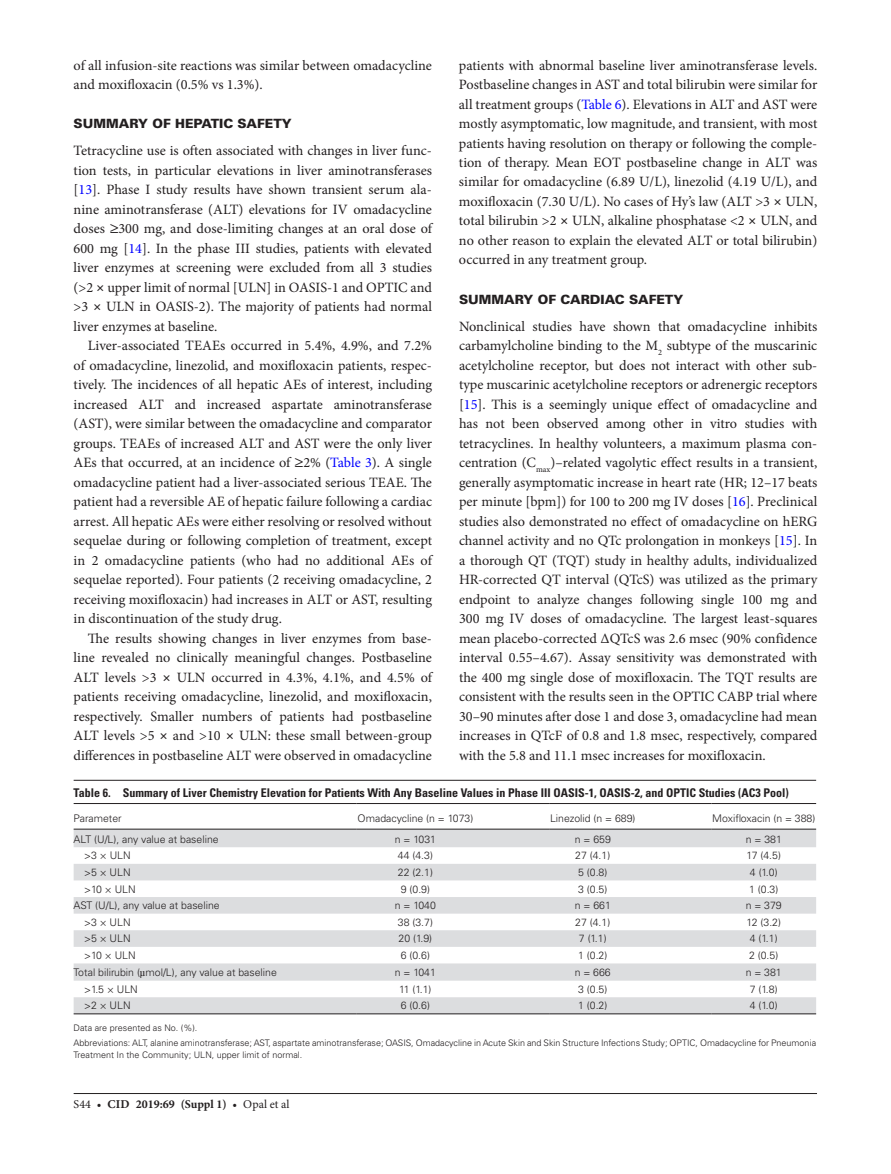
<style>
.page{position:relative;width:891px;height:1174px;background:#fff}
.page>*{position:absolute;margin:0;border:0;box-sizing:border-box;transform-origin:0 0}
.t1{font:14.25px/19.5px "Minion Pro";color:#231f20;text-align:justify}
.t2{font:900 12.75px "Univers LT Std";color:#231f20}
.t3{font:700 condensed 12px "Univers LT Std";color:#231f20}
.t4{font:700 12px "Minion Pro";color:#231f20}
.t5{font:300 10.5px "Univers LT Std";color:#231f20}
.t6{font:300 9px/15px "Univers LT Std";color:#231f20}
.s1{color:#00f}
.s2{font-family:"Gandhari Unicode"}
.s3{font-family:"Gandhari Unicode";font-weight:400}
.s4{font-weight:400}
</style>
<div class="page">
<hr style="left:74px;top:1093px;width:743px;height:1px;background:#231f20">
<hr style="left:74px;top:780px;width:742px;height:1px;background:#231f20">
<svg style="left:74px;top:830px;width:742px;height:183px;fill:#dcdddf"></svg>
<hr style="left:74px;top:803px;width:283px;height:1px;background:#231f20">
<hr style="left:74px;top:829px;width:283px;height:1px;background:#231f20">
<hr style="left:357px;top:803px;width:192px;height:1px;background:#231f20">
<hr style="left:357px;top:829px;width:192px;height:1px;background:#231f20">
<hr style="left:549px;top:803px;width:162px;height:1px;background:#231f20">
<hr style="left:549px;top:829px;width:162px;height:1px;background:#231f20">
<hr style="left:711px;top:803px;width:105px;height:1px;background:#231f20">
<hr style="left:711px;top:829px;width:105px;height:1px;background:#231f20">
<hr style="left:74px;top:1013px;width:283px;height:1px;background:#231f20">
<hr style="left:357px;top:1013px;width:192px;height:1px;background:#231f20">
<hr style="left:549px;top:1013px;width:162px;height:1px;background:#231f20">
<hr style="left:711px;top:1013px;width:105px;height:1px;background:#231f20">
<p class="t1" style="left:459px;top:55px;width:360px">patients with abnormal baseline liver aminotransferase levels.<br>Postbaseline changes in AST and total bilirubin were similar for all treatment groups (<span class="s1">Table 6</span>). Elevations in ALT and AST were mostly asymptomatic, low magnitude, and transient, with most patients having resolution on therapy or following the comple&shy;tion of therapy. Mean EOT postbaseline change in ALT was similar for omadacycline (6.89 U/L), linezolid (4.19 U/L), and moxifloxacin (7.30 U/L). No cases of Hy’s law (ALT &gt;3 <span class="s2">×</span> ULN, total bilirubin &gt;2 <span class="s2">×</span> ULN, alkaline phosphatase &lt;2 <span class="s2">×</span> ULN, and no other reason to explain the elevated ALT or total bilirubin) occurred in any treatment group.</p>
<p class="t2" style="left:459px;top:291px;width:226px">SUMMARY OF CARDIAC SAFETY</p>
<p class="t1" style="left:459px;top:316px;width:360px">Nonclinical studies have shown that omadacycline inhibits carbamylcholine binding to the M<sub>2</sub> subtype of the muscarinic acetylcholine receptor, but does not interact with other sub&shy;type muscarinic acetylcholine receptors or adrenergic receptors [<span class="s1">15</span>]. This is a seemingly unique effect of omadacycline and has not been observed among other in vitro studies with tetracyclines. In healthy volunteers, a maximum plasma con&shy;centration (C<sub>max</sub>)–related vagolytic effect results in a transient, generally asymptomatic increase in heart rate (HR; 12–17 beats per minute [bpm]) for 100 to 200 mg IV doses [<span class="s1">16</span>]. Preclinical studies also demonstrated no effect of omadacycline on hERG channel activity and no QTc prolongation in monkeys [<span class="s1">15</span>]. In a thorough QT (TQT) study in healthy adults, individualized HR-corrected QT interval (QTcS) was utilized as the primary endpoint to analyze changes following single 100 mg and 300 mg IV doses of omadacycline. The largest least-squares mean placebo-corrected ΔQTcS was 2.6 msec (90% confidence interval 0.55–4.67). Assay sensitivity was demonstrated with the 400 mg single dose of moxifloxacin. The TQT results are consistent with the results seen in the OPTIC CABP trial where 30–90 minutes after dose 1 and dose 3, omadacycline had mean increases in QTcF of 0.8 and 1.8 msec, respectively, compared with the 5.8 and 11.1 msec increases for moxifloxacin.</p>
<p class="t3" style="left:74px;top:786px;width:717px">Table 6. Summary of Liver Chemistry Elevation for Patients With Any Baseline Values in Phase III OASIS-1, OASIS-2, and OPTIC Studies (AC3 Pool)</p>
<p class="t5" style="left:74px;top:812px;width:50px">Parameter</p>
<p class="t5" style="left:358px;top:812px;width:117px">Omadacycline (n = 1073)</p>
<p class="t5" style="left:550px;top:812px;width:87px">Linezolid (n = 689)</p>
<p class="t5" style="left:712px;top:812px;width:105px">Moxifloxacin (n = 388)</p>
<p class="t5" style="left:74px;top:833px;width:147px">ALT (U/L), any value at baseline</p>
<p class="t5" style="left:395px;top:833px;width:43px">n = 1031</p>
<p class="t5" style="left:575px;top:833px;width:38px">n = 659</p>
<p class="t5" style="left:746px;top:833px;width:38px">n = 381</p>
<p class="t5" style="left:84px;top:849px;width:48px">&gt;3 × ULN</p>
<p class="t5" style="left:398px;top:849px;width:37px">44 (4.3)</p>
<p class="t5" style="left:575px;top:849px;width:37px">27 (4.1)</p>
<p class="t5" style="left:747px;top:849px;width:36px">17 (4.5)</p>
<p class="t5" style="left:84px;top:866px;width:48px">&gt;5 × ULN</p>
<p class="t5" style="left:398px;top:866px;width:37px">22 (2.1)</p>
<p class="t5" style="left:578px;top:866px;width:31px">5 (0.8)</p>
<p class="t5" style="left:750px;top:866px;width:29px">4 (1.0)</p>
<p class="t5" style="left:84px;top:882px;width:53px">&gt;10 × ULN</p>
<p class="t5" style="left:401px;top:882px;width:31px">9 (0.9)</p>
<p class="t5" style="left:578px;top:882px;width:31px">3 (0.5)</p>
<p class="t5" style="left:749px;top:882px;width:31px">1 (0.3)</p>
<p class="t5" style="left:74px;top:899px;width:148px">AST (U/L), any value at baseline</p>
<p class="t5" style="left:395px;top:899px;width:43px">n = 1040</p>
<p class="t5" style="left:575px;top:899px;width:38px">n = 661</p>
<p class="t5" style="left:746px;top:899px;width:38px">n = 379</p>
<p class="t5" style="left:84px;top:916px;width:48px">&gt;3 × ULN</p>
<p class="t5" style="left:398px;top:916px;width:37px">38 (3.7)</p>
<p class="t5" style="left:575px;top:916px;width:37px">27 (4.1)</p>
<p class="t5" style="left:747px;top:916px;width:36px">12 (3.2)</p>
<p class="t5" style="left:84px;top:932px;width:48px">&gt;5 × ULN</p>
<p class="t5" style="left:399px;top:932px;width:35px">20 (1.9)</p>
<p class="t5" style="left:579px;top:932px;width:29px">7 (1.1)</p>
<p class="t5" style="left:750px;top:932px;width:29px">4 (1.1)</p>
<p class="t5" style="left:84px;top:949px;width:53px">&gt;10 × ULN</p>
<p class="t5" style="left:401px;top:949px;width:31px">6 (0.6)</p>
<p class="t5" style="left:578px;top:949px;width:31px">1 (0.2)</p>
<p class="t5" style="left:749px;top:949px;width:31px">2 (0.5)</p>
<p class="t5" style="left:74px;top:966px;width:205px">Total bilirubin (<span class="s3">µ</span>mol/L), any value at baseline</p>
<p class="t5" style="left:395px;top:965px;width:43px">n = 1041</p>
<p class="t5" style="left:575px;top:965px;width:38px">n = 666</p>
<p class="t5" style="left:746px;top:965px;width:38px">n = 381</p>
<p class="t5" style="left:84px;top:983px;width:55px">&gt;1.5 × ULN</p>
<p class="t5" style="left:399px;top:983px;width:34px">11 (1.1)</p>
<p class="t5" style="left:578px;top:983px;width:31px">3 (0.5)</p>
<p class="t5" style="left:750px;top:983px;width:29px">7 (1.8)</p>
<p class="t5" style="left:84px;top:999px;width:48px">&gt;2 × ULN</p>
<p class="t5" style="left:401px;top:999px;width:31px">6 (0.6)</p>
<p class="t5" style="left:578px;top:999px;width:31px">1 (0.2)</p>
<p class="t5" style="left:750px;top:999px;width:29px">4 (1.0)</p>
<p class="t6" style="left:74px;top:1020px;width:744px">Data are presented as No. (%).<br>Abbreviations: ALT, alanine aminotransferase; AST, aspartate aminotransferase; OASIS, Omadacycline in Acute Skin and Skin Structure Infections Study; OPTIC, Omadacycline for Pneumonia</p>
<p class="t6" style="left:74px;top:1047px;width:230px">Treatment In the Community; ULN, upper limit of normal.</p>
<p class="t1" style="left:74px;top:55px;width:360px">of all infusion-site reactions was similar between omadacycline and moxifloxacin (0.5% vs 1.3%).</p>
<p class="t2" style="left:74px;top:116px;width:220px">SUMMARY OF HEPATIC SAFETY</p>
<p class="t1" style="left:74px;top:141px;width:360px">Tetracycline use is often associated with changes in liver func&shy;tion tests, in particular elevations in liver aminotransferases [<span class="s1">13</span>]. Phase I study results have shown transient serum ala&shy;nine aminotransferase (ALT) elevations for IV omadacycline doses <span class="s2">≥</span>300 mg, and dose-limiting changes at an oral dose of 600 mg [<span class="s1">14</span>]. In the phase III studies, patients with elevated liver enzymes at screening were excluded from all 3 studies (&gt;2 <span class="s2">×</span> upper limit of normal [ULN] in OASIS-1 and OPTIC and &gt;3 <span class="s2">×</span> ULN in OASIS-2). The majority of patients had normal liver enzymes at baseline.</p>
<p class="t1" style="left:74px;top:336px;width:360px;text-indent:14px">Liver-associated TEAEs occurred in 5.4%, 4.9%, and 7.2% of omadacycline, linezolid, and moxifloxacin patients, respec&shy;tively. The incidences of all hepatic AEs of interest, including increased ALT and increased aspartate aminotransferase (AST), were similar between the omadacycline and comparator groups. TEAEs of increased ALT and AST were the only liver AEs that occurred, at an incidence of <span class="s2">≥</span>2% (<span class="s1">Table 3</span>). A single omadacycline patient had a liver-associated serious TEAE. The patient had a reversible AE of hepatic failure following a cardiac arrest. All hepatic AEs were either resolving or resolved without sequelae during or following completion of treatment, except in 2 omadacycline patients (who had no additional AEs of sequelae reported). Four patients (2 receiving omadacycline, 2 receiving moxifloxacin) had increases in ALT or AST, resulting in discontinuation of the study drug.</p>
<p class="t1" style="left:74px;top:628px;width:360px;text-indent:14px">The results showing changes in liver enzymes from base&shy;line revealed no clinically meaningful changes. Postbaseline ALT levels &gt;3 <span class="s2">×</span> ULN occurred in 4.3%, 4.1%, and 4.5% of patients receiving omadacycline, linezolid, and moxifloxacin, respectively. Smaller numbers of patients had postbaseline ALT levels &gt;5 <span class="s2">×</span> and &gt;10 <span class="s2">×</span> ULN: these small between-group differences in postbaseline ALT were observed in omadacycline</p>
<p class="t4" style="left:74px;top:1095px;width:217px"><span class="s4">S44 •</span> cid 2019:69 (Suppl 1) <span class="s4">• Opal et al</span></p>
</div>
